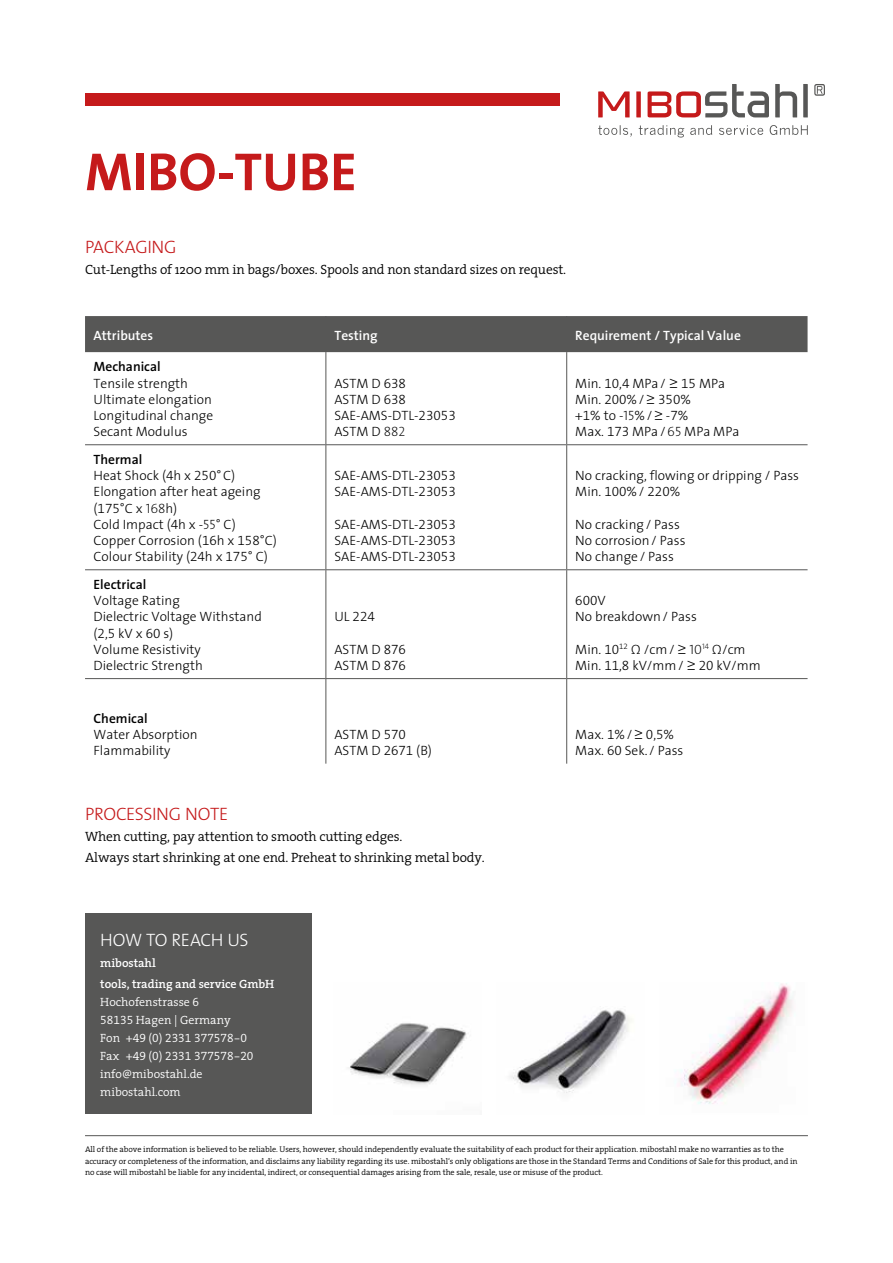
<style>
.page{position:relative;width:893px;height:1263px;background:#fff}
.page>*{position:absolute;margin:0;border:0;box-sizing:border-box;transform-origin:0 0}
.t1{font:54px "The Sans 7 Bold Plain";color:#c51a1b}
.t2{font:300 18px "The Sans 3";letter-spacing:-.025em;color:#c51a1b}
.t3{font:300 18px "The Sans 3";letter-spacing:-.025em;color:#fff}
.t4{font:300 13.5px/16.2px "The Sans 3";color:#000}
.t5{font:300 13.5px/21px "The Serif 4";letter-spacing:-.01em;color:#000}
.t6{font:600 13.5px "The Sans 6";color:#fff}
.t7{font:600 13.5px "The Sans 6";color:#000}
.t8{font:13.5px "The Sans 3 Light Expert";color:#000}
.t9{font:300 12px/18px "The Serif 4";color:#fff}
.t10{font:12px/18px "The Serif 4 Semi Light Expert";color:#fff}
.t11{font:600 12px/21px "The Serif 6";letter-spacing:-.005em;color:#fff}
.t12{font:300 8.25px/11.2px "The Serif 4";letter-spacing:-.01em;color:#000}
.s1{font-family:"The Sans 3 Light Expert";font-weight:400}
.s2{font-family:"The Sans Extra Light Caps";font-weight:400}
.s3{font-family:"Abadi";font-stretch:condensed}
.s4{font-family:"The Sans 3";font-weight:300}
.s5{font-family:"The Serif 4 Semi Light Expert";font-weight:400}
.s6{font-family:"The Serif 4";font-weight:300}
</style>
<div class="page">
<div style="left:85px;top:913px;width:227px;height:201px;background:#575756"></div>
<img style="left:348px;top:1023px;width:119px;height:62px">
<img style="left:510px;top:1010px;width:122px;height:83px">
<img style="left:678px;top:983px;width:115px;height:121px">
<div style="left:85px;top:94px;width:475px;height:12px;background:#c51a1b"></div>
<svg style="left:598px;top:91px;width:32px;height:26px"></svg>
<svg style="left:636px;top:91px;width:5px;height:26px"></svg>
<svg style="left:803px;top:84px;width:5px;height:33px"></svg>
<svg style="left:814px;top:84px;width:11px;height:12px"></svg>
<svg style="left:775px;top:84px;width:22px;height:33px"></svg>
<svg style="left:648px;top:84px;width:121px;height:33px"></svg>
<svg style="left:598px;top:125px;width:210px;height:13px"></svg>
<hr style="left:85px;top:1135px;width:723px;height:1px;background:#575756">
<div style="left:85px;top:316px;width:722px;height:36px;background:#575756"></div>
<hr style="left:325px;top:316px;width:1px;height:36px;background:#575756">
<hr style="left:566px;top:316px;width:1px;height:36px;background:#575756">
<hr style="left:325px;top:352px;width:1px;height:92px;background:#575756">
<hr style="left:566px;top:352px;width:1px;height:92px;background:#575756">
<hr style="left:85px;top:444px;width:241px;height:1px;background:#575756">
<hr style="left:326px;top:444px;width:241px;height:1px;background:#575756">
<hr style="left:325px;top:445px;width:1px;height:124px;background:#575756">
<hr style="left:567px;top:444px;width:240px;height:1px;background:#575756">
<hr style="left:566px;top:445px;width:1px;height:124px;background:#575756">
<hr style="left:85px;top:569px;width:241px;height:1px;background:#575756">
<hr style="left:326px;top:569px;width:241px;height:1px;background:#575756">
<hr style="left:325px;top:570px;width:1px;height:108px;background:#575756">
<hr style="left:567px;top:569px;width:240px;height:1px;background:#575756">
<hr style="left:566px;top:570px;width:1px;height:108px;background:#575756">
<hr style="left:85px;top:678px;width:241px;height:1px;background:#575756">
<hr style="left:326px;top:678px;width:241px;height:1px;background:#575756">
<hr style="left:325px;top:679px;width:1px;height:85px;background:#575756">
<hr style="left:567px;top:678px;width:240px;height:1px;background:#575756">
<hr style="left:566px;top:679px;width:1px;height:85px;background:#575756">
<h1 class="t1" style="left:85px;top:127px;width:273px">MIBO-TUBE</h1>
<h2 class="t2" style="left:85px;top:232px;width:93px">PACKAGING</h2>
<p class="t5" style="left:85px;top:259px;width:483px">Cut-Lengths of 1200 mm in bags/boxes. Spools and non standard sizes on request.</p>
<p class="t6" style="left:94px;top:324px;width:61px">Attributes</p>
<p class="t6" style="left:334px;top:324px;width:45px">Testing</p>
<p class="t6" style="left:575px;top:324px;width:167px">Requirement / Typical Value</p>
<p class="t7" style="left:94px;top:356px;width:69px">Mechanical</p>
<p class="t4" style="left:94px;top:374px;width:121px">Tensile strength<br>Ultimate elongation<br>Longitudinal change<br>Secant Modulus</p>
<p class="t4" style="left:334px;top:374px;width:123px">ASTM D <span class="s1">638<br></span>ASTM D <span class="s1">638<br></span>SAE-AMS-DTL-<span class="s1">23053<br></span>ASTM D <span class="s2">882</span></p>
<p class="t4" style="left:575px;top:374px;width:166px">Min. <span class="s1">10,4</span> MPa/ <span class="s3">≥</span> <span class="s1">15</span> MPa<br>Min. <span class="s1">200</span>%/<span class="s3">≥</span> <span class="s1">350</span>%<br>+<span class="s1">1</span>% to -<span class="s2">15</span>%/<span class="s3">≥</span> -<span class="s1">7</span>%<br>Max. <span class="s1">173</span> MPa/<span class="s2">65</span> MPa MPa</p>
<p class="t7" style="left:94px;top:448px;width:50px">Thermal</p>
<p class="t4" style="left:94px;top:467px;width:185px">Heat Shock (<span class="s1">4</span>h x <span class="s1">250</span>°C)<br>Elongation after heat ageing (<span class="s1">175</span>°C x <span class="s2">168</span>h)<br>Cold Impact (<span class="s1">4</span>h x -<span class="s2">55</span>° C)<br>Copper Corrosion (<span class="s1">16</span>h x <span class="s1">158</span>°C)<br>Colour Stability (<span class="s1">24</span>h x <span class="s1">175</span>° C)</p>
<p class="t4" style="left:334px;top:467px;width:123px">SAE-AMS-DTL-<span class="s1">23053<br></span>SAE-AMS-DTL-<span class="s1">23053</span></p>
<p class="t4" style="left:575px;top:467px;width:225px">No cracking, flowing or dripping / Pass<br>Min. <span class="s1">100</span>%/ <span class="s1">220</span>%</p>
<p class="t4" style="left:575px;top:516px;width:112px">No cracking/ Pass<br>No corrosion/ Pass<br>No change/ Pass</p>
<p class="t4" style="left:334px;top:516px;width:123px;text-align:justify">SAE-AMS-DTL-<span class="s1">23053<br></span>SAE-AMS-DTL-<span class="s1">23053<br></span>SAE-AMS-DTL-<span class="s1">23053</span></p>
<p class="t7" style="left:94px;top:573px;width:54px">Electrical</p>
<p class="t4" style="left:94px;top:592px;width:170px">Voltage Rating<br>Dielectric Voltage Withstand (<span class="s1">2,5</span> kV x <span class="s1">60</span> s)<br>Volume Resistivity<br>Dielectric Strength</p>
<p class="t8" style="left:334px;top:606px;width:42px"><span class="s4">UL</span> 224</p>
<p class="t4" style="left:334px;top:641px;width:73px">ASTM D <span class="s1">876<br></span>ASTM D <span class="s1">876</span></p>
<p class="t8" style="left:575px;top:589px;width:32px">600<span class="s4">V</span></p>
<p class="t4" style="left:575px;top:608px;width:123px">No breakdown/ Pass</p>
<p class="t4" style="left:575px;top:641px;width:187px">Min. <span class="s1">10</span><sup>12</sup> Ω /cm/ <span class="s3">≥</span> <span class="s2">10</span><sup>14</sup> Ω/cm<br>Min. <span class="s1">11,8</span> kV/mm/ <span class="s3">≥</span> <span class="s1">20</span> kV/mm</p>
<p class="t7" style="left:94px;top:707px;width:56px">Chemical</p>
<p class="t4" style="left:94px;top:726px;width:106px">Water Absorption<br>Flammability</p>
<p class="t4" style="left:334px;top:726px;width:99px">ASTM D <span class="s1">570<br></span>ASTM D <span class="s1">2671</span> (B)</p>
<p class="t4" style="left:575px;top:726px;width:110px">Max. <span class="s1">1</span>%/<span class="s3">≥</span> <span class="s1">0,5</span>%<br>Max. <span class="s1">60</span> Sek. / Pass</p>
<h2 class="t2" style="left:85px;top:799px;width:145px">PROCESSING NOTE</h2>
<p class="t5" style="left:85px;top:826px;width:401px">When cutting, pay attention to smooth cutting edges.<br>Always start shrinking at one end. Preheat to shrinking metal body.</p>
<h2 class="t3" style="left:100px;top:925px;width:150px">HOW TO REACH US</h2>
<p class="t11" style="left:100px;top:952px;width:176px">mibostahl<br>tools, trading and service GmbH</p>
<p class="t9" style="left:100px;top:993px;width:132px">Hochofenstrasse <span class="s5">6<br>58135</span> Hagen | Germany</p>
<p class="t10" style="left:100px;top:1029px;width:155px"><span class="s6">Fon</span> +49 (0) 2331 377578-0<br><span class="s6">Fax</span> +49 (0) 2331 377578-20</p>
<p class="t9" style="left:100px;top:1065px;width:104px">info@mibostahl.de mibostahl.com</p>
<p class="t12" style="left:85px;top:1144px;width:714px">All of the above information is believed to be reliable. Users, however, should independently evaluate the suitability of each product for their application. mibostahl make no warranties as to the accuracy or completeness of the information, and disclaims any liability regarding its use. mibostahl‘s only obligations are those in the Standard Terms and Conditions of Sale for this product, and in no case will mibostahl be liable for any incidental, indirect, or consequential damages arising from the sale, resale, use or misuse of the product.</p>
</div>
